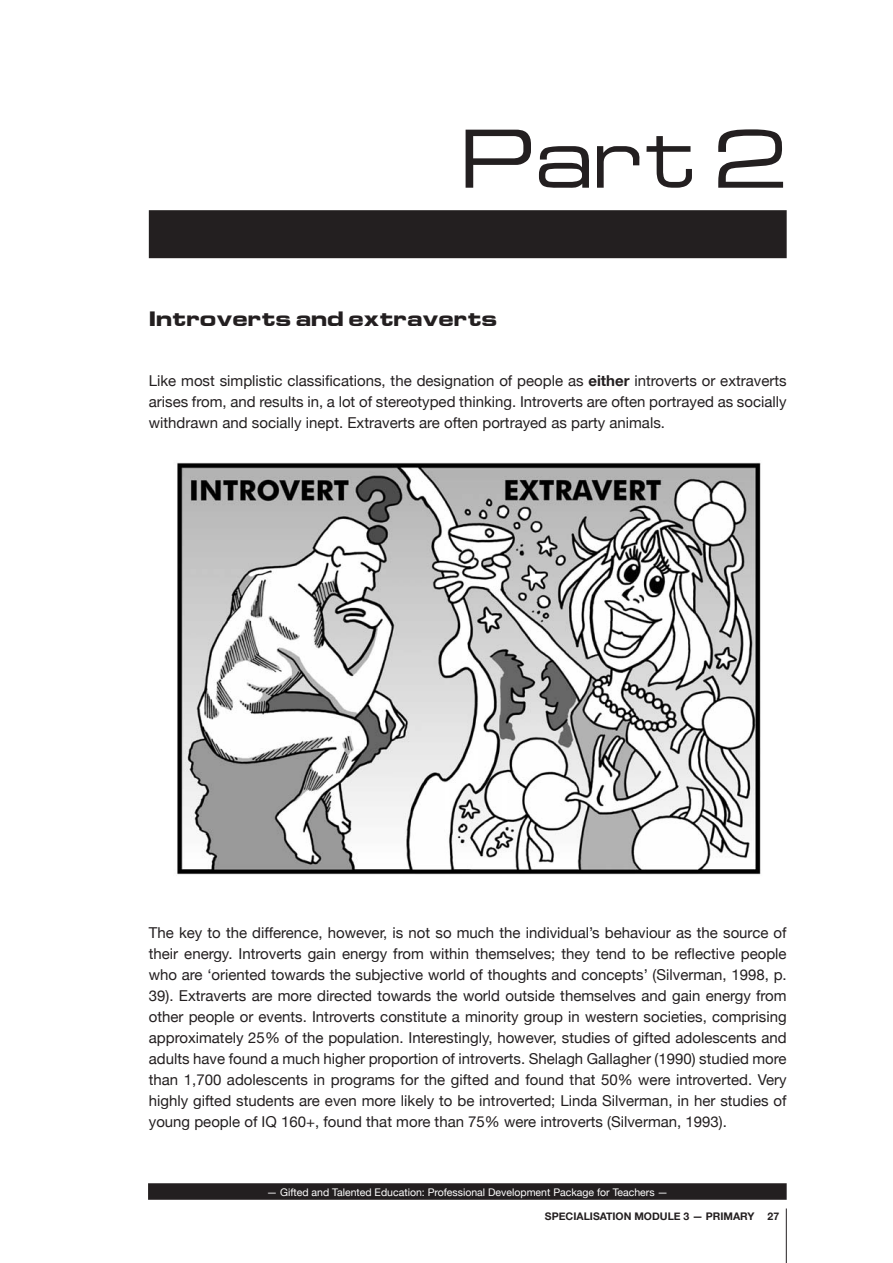
<style>
.page{position:relative;width:893px;height:1263px;background:#fff}
.page>*{position:absolute;margin:0;border:0;box-sizing:border-box;transform-origin:0 0}
.ModuleHeading1{font:75px "Euro Technic Ext";color:#231f20}
.G__BodyText_H1{font:700 18px "Euro Technic Ext";color:#231f20}
.G__Body_Text{font:15px/21px "Helvetica Neue";color:#231f20;text-align:justify}
.t1{font:10.5px "Helvetica Neue";color:#fff}
.t2{font:700 10.5px "Helvetica Neue";color:#231f20}
.s1{font-weight:700}
</style>
<div class="page">
<hr style="left:786px;top:1208px;width:1px;height:55px;background:#231f20">
<div style="left:148px;top:1183px;width:639px;height:17px;background:#231f20"></div>
<div style="left:149px;top:210px;width:638px;height:48px;background:#231f20"></div>
<img style="left:177px;top:462px;width:584px;height:413px">
<p class="ModuleHeading1" style="left:462px;top:112px;width:326px">Part 2</p>
<p class="G__BodyText_H1" style="left:149px;top:306px;width:350px">Introverts and extraverts</p>
<p class="G__Body_Text" style="left:149px;top:370px;width:639px">Like most simplistic classifications, the designation of people as <span class="s1">either</span> introverts or extraverts arises from, and results in, a lot of stereotyped thinking. Introverts are often portrayed as socially withdrawn and socially inept. Extraverts are often portrayed as party animals.</p>
<p class="G__Body_Text" style="left:149px;top:922px;width:639px">The key to the difference, however, is not so much the individual’s behaviour as the source of their energy. Introverts gain energy from within themselves; they tend to be reflective people who are ‘oriented towards the subjective world of thoughts and concepts’ (Silverman, 1998, p.<br>39). Extraverts are more directed towards the world outside themselves and gain energy from other people or events. Introverts constitute a minority group in western societies, comprising approximately 25% of the population. Interestingly, however, studies of gifted adolescents and adults have found a much higher proportion of introverts. Shelagh Gallagher (1990) studied more than 1,700 adolescents in programs for the gifted and found that 50% were introverted. Very highly gifted students are even more likely to be introverted; Linda Silverman, in her studies of young people of IQ 160+, found that more than 75% were introverts (Silverman, 1993).</p>
<p class="t1" style="left:267px;top:1186px;width:403px">— Gifted and Talented Education: Professional Development Package for Teachers —</p>
<p class="t2" style="left:545px;top:1210px;width:236px">SPECIALISATION MODULE 3 — PRIMARY 27</p>
</div>
